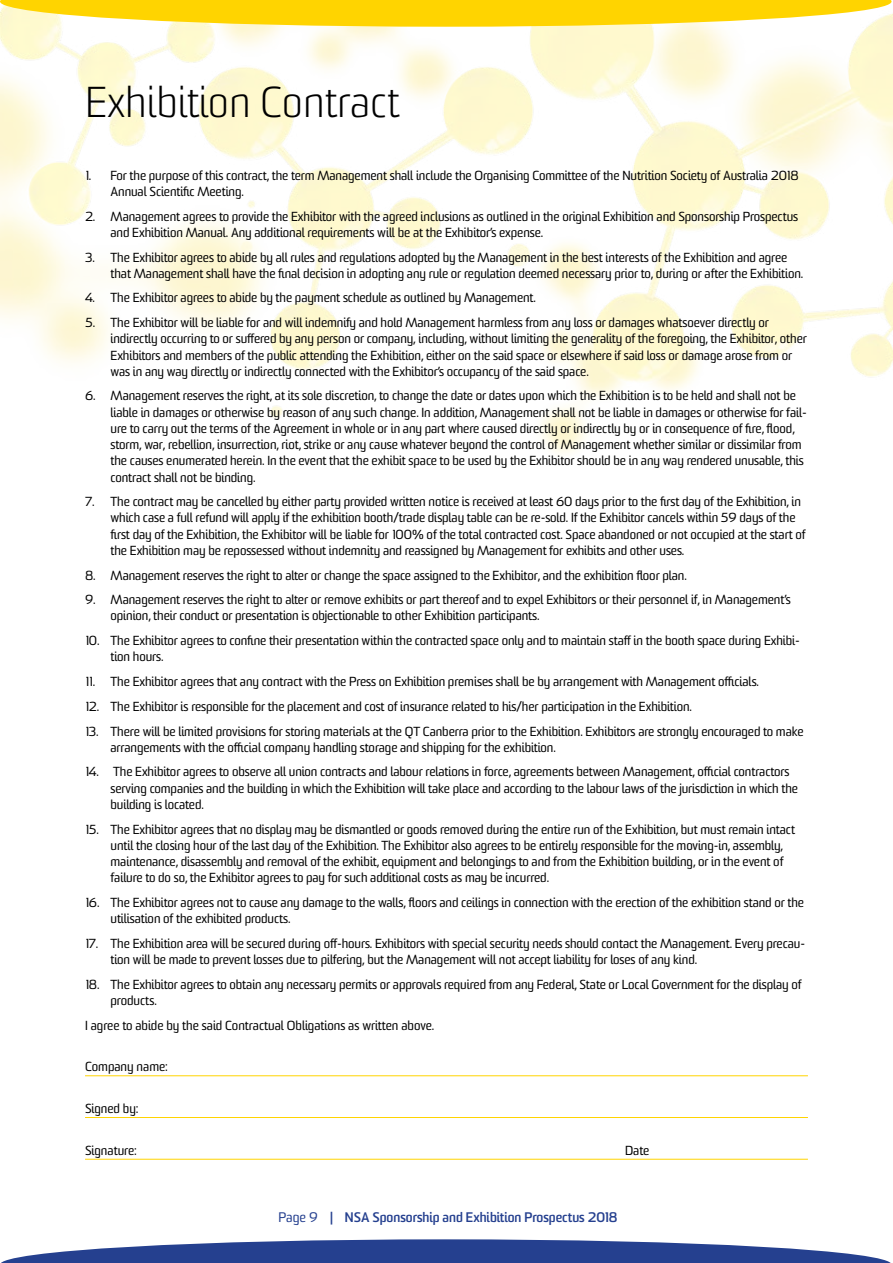
<style>
.page{position:relative;width:893px;height:1263px;background:#fff}
.page>*{position:absolute;margin:0;border:0;box-sizing:border-box;transform-origin:0 0}
.t1{font:300 42px "Sommet";color:#000}
.t2{font:700 13.5px "Sommet";color:#25408f}
.t3{font:12.75px/16.2px "Sommet";letter-spacing:-.005em;color:#000}
.s1{font-weight:400}
</style>
<div class="page">
<img style="left:0;top:0;width:893px;height:454px">
<svg style="left:1px;top:1239px;width:890px;height:24px"></svg>
<svg style="left:0;top:0;width:891px;height:27px;background:#fedc32"></svg>
<hr style="left:85px;top:1075px;width:723px;height:1px;background:#ffd400">
<hr style="left:85px;top:1117px;width:723px;height:1px;background:#ffd400">
<hr style="left:85px;top:1159px;width:723px;height:1px;background:#ffd400">
<h1 class="t1" style="left:85px;top:77px;width:316px">Exhibition Contract</h1>
<p class="t3" style="left:111px;top:168px;width:690px;text-indent:-26px">1. For the purpose of this contract, the term Management shall include the Organising Committee of the Nutrition Society of Australia 2018<br>Annual Scientific Meeting.</p>
<p class="t3" style="left:111px;top:209px;width:689px;text-indent:-26px">2. Management agrees to provide the Exhibitor with the agreed inclusions as outlined in the original Exhibition and Sponsorship Prospectus and Exhibition Manual. Any additional requirements will be at the Exhibitor’s expense.</p>
<p class="t3" style="left:111px;top:250px;width:694px;text-indent:-26px">3. The Exhibitor agrees to abide by all rules and regulations adopted by the Management in the best interests of the Exhibition and agree that Management shall have the final decision in adopting any rule or regulation deemed necessary prior to, during or after the Exhibition.</p>
<p class="t3" style="left:85px;top:290px;width:452px">4. The Exhibitor agrees to abide by the payment schedule as outlined by Management.</p>
<p class="t3" style="left:111px;top:315px;width:698px;text-indent:-26px">5. The Exhibitor will be liable for and will indemnify and hold Management harmless from any loss or damages whatsoever directly or indirectly occurring to or suffered by any person or company, including, without limiting the generality of the foregoing, the Exhibitor, other Exhibitors and members of the public attending the Exhibition, either on the said space or elsewhere if said loss or damage arose from or was in any way directly or indirectly connected with the Exhibitor’s occupancy of the said space.</p>
<p class="t3" style="left:111px;top:388px;width:698px;text-indent:-26px">6. Management reserves the right, at its sole discretion, to change the date or dates upon which the Exhibition is to be held and shall not be liable in damages or otherwise by reason of any such change. In addition, Management shall not be liable in damages or otherwise for fail&shy;ure to carry out the terms of the Agreement in whole or in any part where caused directly or indirectly by or in consequence of fire, flood, storm, war, rebellion, insurrection, riot, strike or any cause whatever beyond the control of Management whether similar or dissimilar from the causes enumerated herein. In the event that the exhibit space to be used by the Exhibitor should be in any way rendered unusable, this contract shall not be binding.</p>
<p class="t3" style="left:111px;top:494px;width:697px;text-indent:-26px">7. The contract may be cancelled by either party provided written notice is received at least 60 days prior to the first day of the Exhibition, in which case a full refund will apply if the exhibition booth/trade display table can be re-sold. If the Exhibitor cancels within 59 days of the first day of the Exhibition, the Exhibitor will be liable for 100% of the total contracted cost. Space abandoned or not occupied at the start of the Exhibition may be repossessed without indemnity and reassigned by Management for exhibits and other uses.</p>
<p class="t3" style="left:85px;top:568px;width:603px">8. Management reserves the right to alter or change the space assigned to the Exhibitor, and the exhibition floor plan.</p>
<p class="t3" style="left:111px;top:592px;width:682px;text-indent:-26px">9. Management reserves the right to alter or remove exhibits or part thereof and to expel Exhibitors or their personnel if, in Management’s opinion, their conduct or presentation is objectionable to other Exhibition participants.</p>
<p class="t3" style="left:111px;top:633px;width:691px;text-indent:-26px">10. The Exhibitor agrees to confine their presentation within the contracted space only and to maintain staff in the booth space during Exhibi&shy;tion hours.</p>
<p class="t3" style="left:85px;top:674px;width:675px">11. The Exhibitor agrees that any contract with the Press on Exhibition premises shall be by arrangement with Management officials.</p>
<p class="t3" style="left:85px;top:699px;width:608px">12. The Exhibitor is responsible for the placement and cost of insurance related to his/her participation in the Exhibition.</p>
<p class="t3" style="left:111px;top:724px;width:694px;text-indent:-26px">13. There will be limited provisions for storing materials at the QT Canberra prior to the Exhibition. Exhibitors are strongly encouraged to make arrangements with the official company handling storage and shipping for the exhibition.</p>
<p class="t3" style="left:111px;top:764px;width:689px;text-indent:-26px">14. The Exhibitor agrees to observe all union contracts and labour relations in force, agreements between Management, official contractors serving companies and the building in which the Exhibition will take place and according to the labour laws of the jurisdiction in which the building is located.</p>
<p class="t3" style="left:111px;top:822px;width:686px;text-indent:-26px">15. The Exhibitor agrees that no display may be dismantled or goods removed during the entire run of the Exhibition, but must remain intact until the closing hour of the last day of the Exhibition. The Exhibitor also agrees to be entirely responsible for the moving-in, assembly, maintenance, disassembly and removal of the exhibit, equipment and belongings to and from the Exhibition building, or in the event of failure to do so, the Exhibitor agrees to pay for such additional costs as may be incurred.</p>
<p class="t3" style="left:111px;top:895px;width:695px;text-indent:-26px">16. The Exhibitor agrees not to cause any damage to the walls, floors and ceilings in connection with the erection of the exhibition stand or the utilisation of the exhibited products.</p>
<p class="t3" style="left:111px;top:936px;width:696px;text-indent:-26px">17. The Exhibition area will be secured during off-hours. Exhibitors with special security needs should contact the Management. Every precau&shy;tion will be made to prevent losses due to pilfering, but the Management will not accept liability for loses of any kind.</p>
<p class="t3" style="left:111px;top:977px;width:693px;text-indent:-26px">18. The Exhibitor agrees to obtain any necessary permits or approvals required from any Federal, State or Local Government for the display of products.</p>
<p class="t3" style="left:85px;top:1018px;width:351px">I agree to abide by the said Contractual Obligations as written above.</p>
<p class="t3" style="left:85px;top:1059px;width:84px">Company name:</p>
<p class="t3" style="left:85px;top:1101px;width:54px">Signed by:</p>
<p class="t3" style="left:85px;top:1143px;width:53px">Signature:</p>
<p class="t3" style="left:625px;top:1143px;width:26px">Date</p>
<p class="t2" style="left:278px;top:1209px;width:341px"><span class="s1">Page 9</span> | NSA Sponsorship and Exhibition Prospectus 2018</p>
</div>
